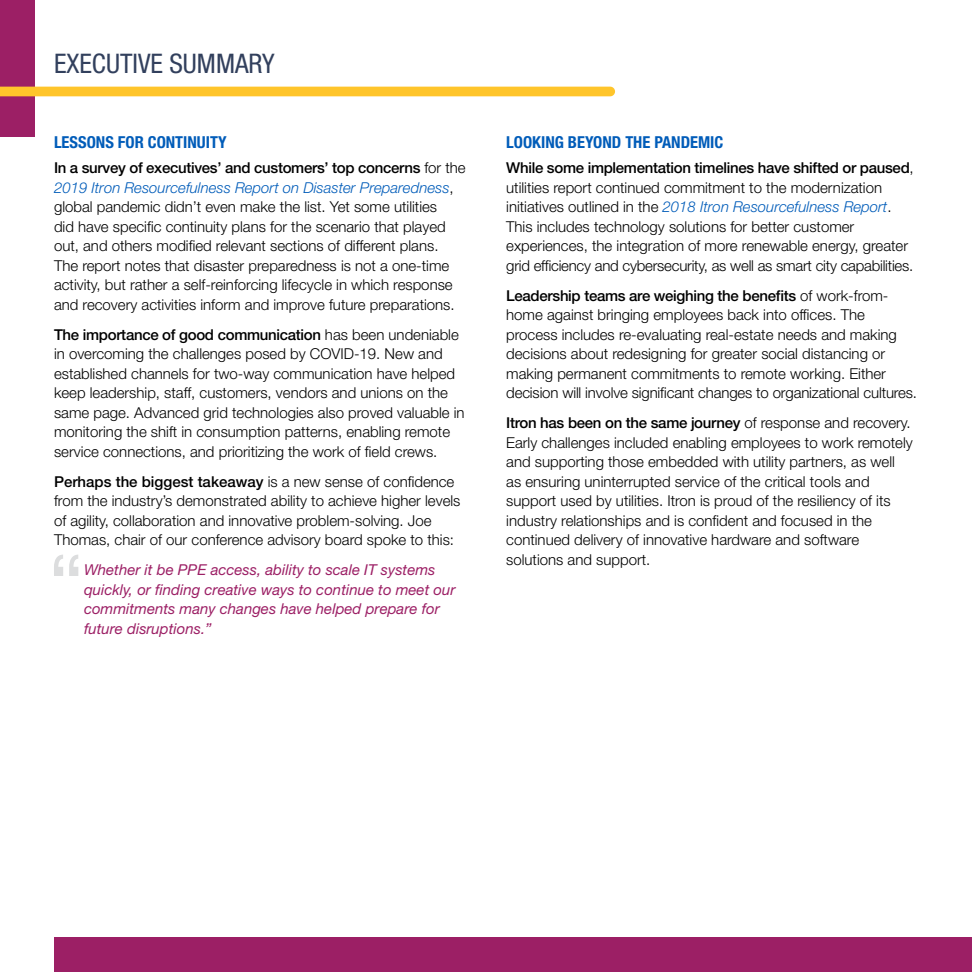
<style>
.page{position:relative;width:972px;height:972px;background:#fff}
.page>*{position:absolute;margin:0;border:0;box-sizing:border-box;transform-origin:0 0}
.t1{font:condensed 27px "Helvetica Neue LT Std";color:#32405d}
.t2{font:700 condensed 16.5px "Helvetica Neue LT Std";color:#005cb9}
.t3{font:300 15px/19.5px "Helvetica Neue LT Std";color:#000}
.t4{font:italic 15px/19.5px "Helvetica Neue LT Std";color:#9c1f65}
.s1{font-weight:500}
.s2{font-style:italic;color:#005cb9}
</style>
<div class="page">
<div style="left:0;top:0;width:35px;height:136px;background:#9c1f65"></div>
<div style="left:0;top:87px;width:615px;height:9px;background:#ffc52b"></div>
<svg style="left:54px;top:555px;width:24px;height:21px"></svg>
<div style="left:54px;top:937px;width:918px;height:35px;background:#9c1f65"></div>
<h1 class="t1" style="left:54px;top:48px;width:222px">EXECUTIVE SUMMARY</h1>
<p class="t2" style="left:54px;top:132px;width:174px">LESSONS FOR CONTINUITY</p>
<p class="t3" style="left:54px;top:158px;width:413px"><span class="s1">In a survey of executives’ and customers’ top concerns</span> for the <span class="s2">2019 Itron Resourcefulness Report on Disaster Preparedness</span>, global pandemic didn’t even make the list. Yet some utilities<br>did have specific continuity plans for the scenario that played out, and others modified relevant sections of different plans.<br>The report notes that disaster preparedness is not a one-time activity, but rather a self-reinforcing lifecycle in which response and recovery activities inform and improve future preparations.</p>
<p class="t3" style="left:54px;top:325px;width:412px"><span class="s1">The importance of good communication</span> has been undeniable in overcoming the challenges posed by COVID-19. New and established channels for two-way communication have helped keep leadership, staff, customers, vendors and unions on the same page. Advanced grid technologies also proved valuable in monitoring the shift in consumption patterns, enabling remote service connections, and prioritizing the work of field crews.</p>
<p class="t3" style="left:54px;top:472px;width:408px"><span class="s1">Perhaps the biggest takeaway</span> is a new sense of confidence from the industry’s demonstrated ability to achieve higher levels of agility, collaboration and innovative problem-solving. Joe Thomas, chair of our conference advisory board spoke to this:</p>
<p class="t4" style="left:84px;top:560px;width:373px">Whether it be PPE access, ability to scale IT systems quickly, or finding creative ways to continue to meet our commitments many changes have helped prepare for future disruptions.”</p>
<p class="t2" style="left:506px;top:132px;width:219px">LOOKING BEYOND THE PANDEMIC</p>
<p class="t3" style="left:506px;top:158px;width:409px"><span class="s1">While some implementation timelines have shifted or paused</span>, utilities report continued commitment to the modernization initiatives outlined in the <span class="s2">2018 Itron Resourcefulness Report</span>.<br>This includes technology solutions for better customer experiences, the integration of more renewable energy, greater grid efficiency and cybersecurity, as well as smart city capabilities.</p>
<p class="t3" style="left:506px;top:286px;width:412px"><span class="s1">Leadership teams are weighing the benefits</span> of work-from&shy;home against bringing employees back into offices. The process includes re-evaluating real-estate needs and making decisions about redesigning for greater social distancing or making permanent commitments to remote working. Either decision will involve significant changes to organizational cultures.</p>
<p class="t3" style="left:506px;top:413px;width:408px"><span class="s1">Itron has been on the same journey</span> of response and recovery.<br>Early challenges included enabling employees to work remotely and supporting those embedded with utility partners, as well as ensuring uninterrupted service of the critical tools and support used by utilities. Itron is proud of the resiliency of its industry relationships and is confident and focused in the continued delivery of innovative hardware and software solutions and support.</p>
</div>
